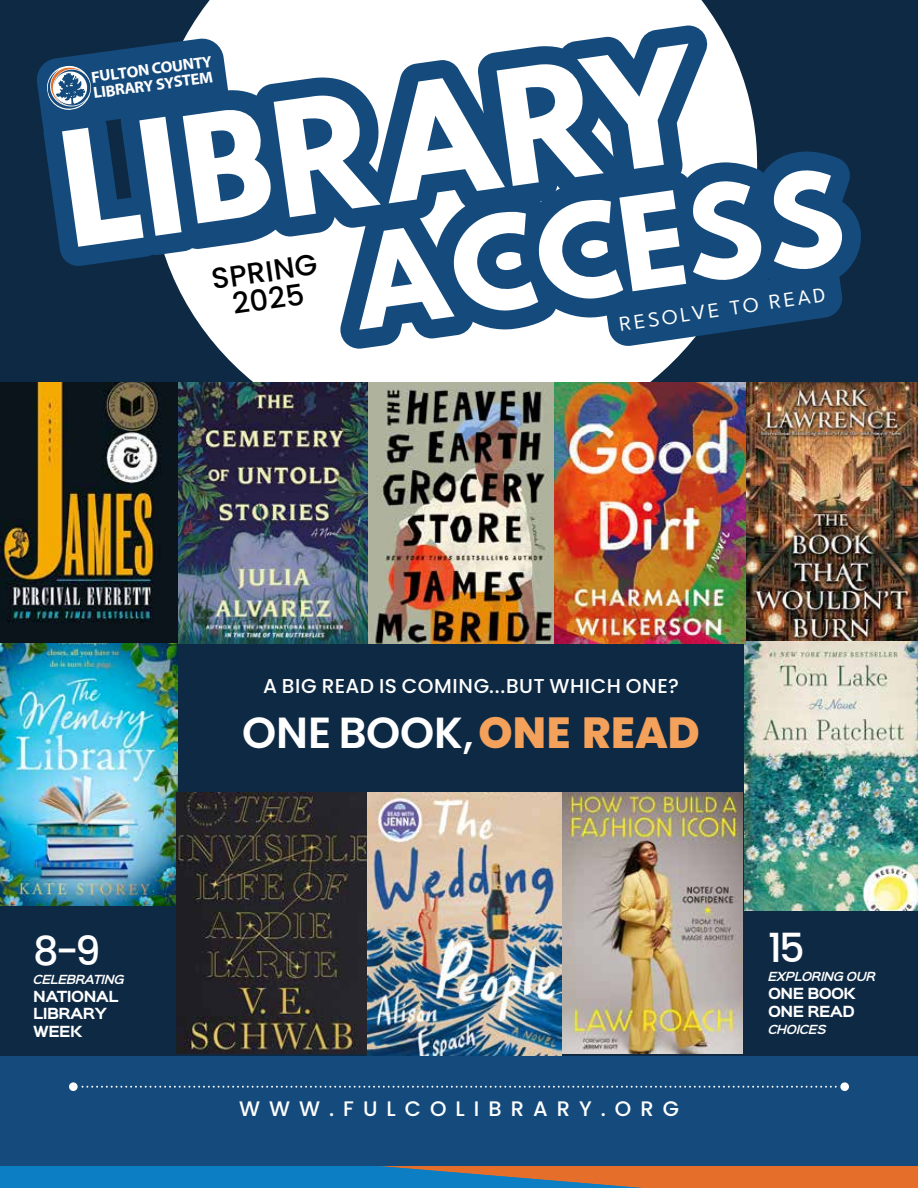
<style>
.page{position:relative;width:918px;height:1188px;background:#0e2944}
.page>*{position:absolute;margin:0;border:0;box-sizing:border-box;transform-origin:0 0}
.t1{font:600 43.5px "Poppins";color:#fff}
.t2{font:500 40.05px "Poppins";color:#fff}
.t3{font:500 29.25px/27.9px "Poppins";color:#000;text-align:center}
.t4{font:500 21px "Poppins";letter-spacing:.43em;color:#fff}
.t5{font:21px "League Spartan";color:#fff;scale:1.04 1}
.t6{font:500 20.1px "Poppins";letter-spacing:.03em;color:#fff}
.t7{font:700 16.05px/15.9px "Myriad Pro";color:#fff}
.t8{font:700 13.8px/17.5px "Sinkin Sans 700";letter-spacing:-.04em;color:#fff}
.t9{font:italic 600 11.25px "Sinkin Sans 600";letter-spacing:-.04em;color:#fff}
.s1{font-weight:500}
.s2{font-weight:800;color:#f4a15c}
</style>
<div class="page">
<img style="left:561px;top:793px;width:182px;height:261px">
<img style="left:559px;top:382px;width:359px;height:262px">
<img style="left:0;top:382px;width:177px;height:523px">
<img style="left:176px;top:793px;width:191px;height:261px">
<img style="left:368px;top:793px;width:193px;height:262px">
<img style="left:744px;top:642px;width:174px;height:268px">
<img style="left:140px;top:0;width:628px;height:463px">
<svg style="left:0;top:1055px;width:918px;height:133px;background:#64727d"></svg>
<div style="left:0;top:1056px;width:918px;height:109px;background:#154b7c"></div>
<svg style="left:37px;top:25px;width:824px;height:324px"></svg>
<svg style="left:82px;top:1086px;width:755px;height:2px"></svg>
<div style="left:69px;top:1082px;width:9px;height:9px;background:#fff;border-radius:50%"></div>
<div style="left:840px;top:1082px;width:9px;height:9px;background:#fff;border-radius:50%"></div>
<img style="left:178px;top:382px;width:381px;height:262px">
<p class="t7" style="left:90px;top:69px;width:123px;rotate:-8deg">FULTON COUNTY<br>LIBRARY SYSTEM</p>
<h3 class="t3" style="left:210px;top:265px;width:108px;rotate:-8deg">SPRING<br>2025</h3>
<h3 class="t5" style="left:617px;top:308px;width:201px;rotate:-8deg">RESOLVE TO READ</h3>
<h3 class="t6" style="left:263px;top:674px;width:417px">A BIG READ IS COMING...BUT WHICH ONE?</h3>
<h1 class="t1" style="left:242px;top:708px;width:459px">ONE BOOK<span class="s1">,</span><span class="s2">ONE READ</span></h1>
<h2 class="t2" style="left:33px;top:927px;width:69px">8-9</h2>
<h2 class="t2" style="left:768px;top:925px;width:38px">15</h2>
<p class="t9" style="left:768px;top:967px;width:109px">EXPLORING OUR</p>
<p class="t8" style="left:768px;top:985px;width:89px">ONE BOOK<br>ONE READ</p>
<p class="t9" style="left:768px;top:1020px;width:60px">CHOICES</p>
<p class="t9" style="left:33px;top:970px;width:93px">CELEBRATING</p>
<p class="t8" style="left:33px;top:988px;width:87px">NATIONAL<br>LIBRARY<br>WEEK</p>
<h3 class="t4" style="left:239px;top:1096px;width:441px">WWW.FULCOLIBRARY.ORG</h3>
</div>
